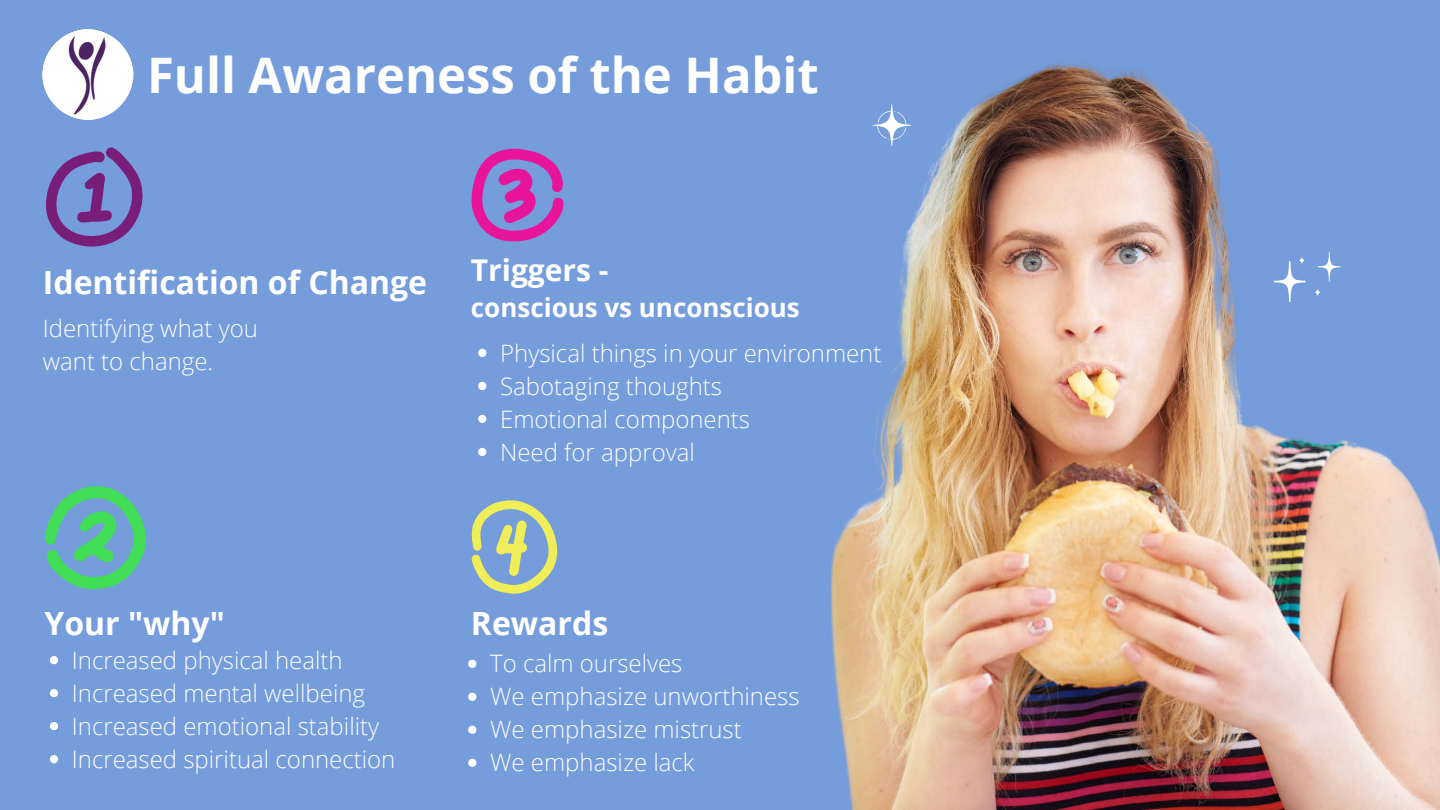
<style>
.page{position:relative;width:1440px;height:810px;background:#759cdb}
.page>*{position:absolute;margin:0;border:0;box-sizing:border-box;transform-origin:0 0}
.t1{font:700 49px "Open Sans";color:#fff}
.t2{font:700 32px "Open Sans";color:#fff}
.t3{font:700 30px "Open Sans";color:#fff}
.t4{font:700 26px "Open Sans";color:#fff}
.t5{font:300 24px/33px "Open Sans";color:#fff}
</style>
<div class="page">
<svg style="left:46px;top:147px;width:97px;height:100px"></svg>
<svg style="left:45px;top:486px;width:101px;height:104px"></svg>
<svg style="left:471px;top:148px;width:93px;height:93px"></svg>
<svg style="left:471px;top:500px;width:87px;height:94px"></svg>
<img style="left:830px;top:62px;width:610px;height:748px">
<svg style="left:50px;top:656px;width:8px;height:8px"></svg>
<svg style="left:50px;top:689px;width:8px;height:8px"></svg>
<svg style="left:50px;top:722px;width:8px;height:8px"></svg>
<svg style="left:50px;top:755px;width:8px;height:8px"></svg>
<svg style="left:478px;top:349px;width:8px;height:8px"></svg>
<svg style="left:478px;top:382px;width:8px;height:8px"></svg>
<svg style="left:478px;top:415px;width:8px;height:8px"></svg>
<svg style="left:478px;top:448px;width:8px;height:8px"></svg>
<svg style="left:468px;top:660px;width:8px;height:8px"></svg>
<svg style="left:468px;top:693px;width:8px;height:8px"></svg>
<svg style="left:468px;top:726px;width:8px;height:8px"></svg>
<svg style="left:468px;top:759px;width:8px;height:8px"></svg>
<img style="left:43px;top:29px;width:91px;height:91px">
<h1 class="t1" style="left:147px;top:41px;width:673px">Full Awareness of the Habit</h1>
<h2 class="t2" style="left:43px;top:259px;width:386px">Identification of Change</h2>
<p class="t5" style="left:43px;top:312px;width:217px">Identifying what you want to change.</p>
<p class="t3" style="left:471px;top:249px;width:139px">Triggers -</p>
<p class="t4" style="left:471px;top:289px;width:330px">conscious vs unconscious</p>
<p class="t5" style="left:500px;top:336px;width:383px">Physical things in your environment<br>Sabotaging thoughts<br>Emotional components<br>Need for approval</p>
<h2 class="t2" style="left:44px;top:601px;width:182px">Your "why"</h2>
<h2 class="t2" style="left:471px;top:601px;width:139px">Rewards</h2>
<p class="t5" style="left:72px;top:643px;width:325px">Increased physical health<br>Increased mental wellbeing<br>Increased emotional stability<br>Increased spiritual connection</p>
<p class="t5" style="left:490px;top:647px;width:311px">To calm ourselves<br>We emphasize unworthiness<br>We emphasize mistrust<br>We emphasize lack</p>
</div>
